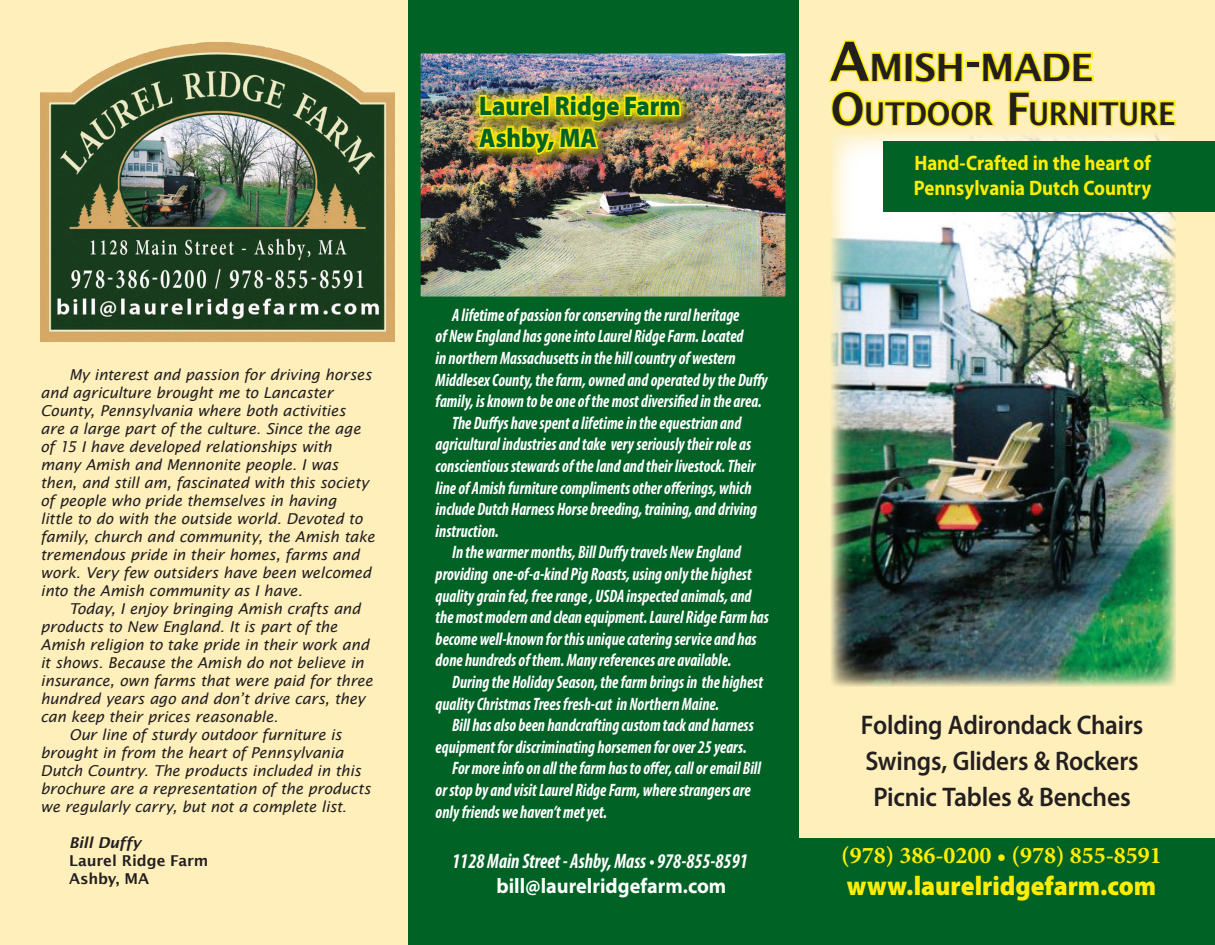
<style>
.page{position:relative;width:1215px;height:945px;background:#feefbb}
.page>*{position:absolute;margin:0;border:0;box-sizing:border-box;transform-origin:0 0}
.t1{font:600 37.8px "Lucida Sans";letter-spacing:-.02em;color:#231f20}
.t2{font:600 31.5px "Lucida Sans";letter-spacing:-.015em;color:#231f20;scale:.91 1}
.t3{font:600 27px "Myriad Pro";letter-spacing:-.01em;color:#231f20;scale:.93 1}
.t4{font:900 27px "Myriad Pro";color:#ffee01;scale:.95 1}
.t5{font:900 27px "Myriad Pro";color:#016226;scale:.9 1}
.t6{font:600 27px "Myriad Pro";letter-spacing:-.01em;color:#231f20;scale:.95 1}
.t7{font:700 24px "Minion Pro";color:#ffee01}
.t8{font:700 21px/25.2px "Myriad Pro";letter-spacing:-.005em;color:#ffee01;scale:.9 1}
.t9{font:italic 700 condensed 21px "Myriad Pro";color:#fff;scale:.9 1}
.t10{font:700 semi-expanded 21px "Myriad Pro";color:#fff;scale:.9 1}
.t11{font:italic 700 condensed 18px/21.6px "Myriad Pro";color:#fff;scale:.9 1}
.t12{font:italic 15px/18px "Lucida Sans";letter-spacing:-.01em;color:#231f20}
.t13{font:600 15px "Lucida Sans";letter-spacing:-.005em;color:#231f20}
.t14{font:italic 600 15px "Lucida Sans";letter-spacing:.005em;color:#231f20}
.s1{font-size:54px}
.s2{font-size:45px}
</style>
<div class="page">
<div style="left:829px;top:132px;width:348px;height:555px;background:#fff;opacity:.75"></div>
<img style="left:41px;top:43px;width:354px;height:299px">
<svg style="left:828px;top:40px;width:349px;height:87px"></svg>
<div style="left:884px;top:141px;width:331px;height:70px;background:#016226"></div>
<div style="left:799px;top:838px;width:416px;height:107px;background:#016226"></div>
<div style="left:409px;top:0;width:390px;height:945px;background:#016226"></div>
<img style="left:421px;top:54px;width:364px;height:242px">
<div style="left:416px;top:49px;width:374px;height:252px;border:4px solid #016226"></div>
<div style="left:464px;top:79px;width:232px;height:89px;background:#ffee01;opacity:.75"></div>
<div style="left:469px;top:85px;width:221px;height:79px;background:#ffee01;opacity:.75"></div>
<img style="left:476px;top:49px;width:206px;height:131px">
<p class="t5" style="left:479px;top:90px;width:225px">Laurel Ridge Farm</p>
<p class="t5" style="left:479px;top:123px;width:132px">Ashby, MA</p>
<p class="t12" style="left:40px;top:366px;width:336px;text-indent:28px">My interest and passion for driving horses and agriculture brought me to Lancaster County, Pennsylvania where both activities<br>are a large part of the culture. Since the age of 15 I have developed relationships with many Amish and Mennonite people. I was then, and still am, fascinated with this society of people who pride themselves in having<br>little to do with the outside world. Devoted to family, church and community, the Amish take tremendous pride in their homes, farms and work. Very few outsiders have been welcomed into the Amish community as I have.</p>
<p class="t12" style="left:40px;top:600px;width:334px;text-indent:28px">Today, I enjoy bringing Amish crafts and products to New England. It is part of the Amish religion to take pride in their work and it shows. Because the Amish do not believe in insurance, own farms that were paid for three hundred years ago and don’t drive cars, they can keep their prices reasonable.</p>
<p class="t12" style="left:40px;top:726px;width:332px;text-indent:28px">Our line of sturdy outdoor furniture is brought in from the heart of Pennsylvania Dutch Country. The products included in this brochure are a representation of the products we regularly carry, but not a complete list.</p>
<p class="t14" style="left:69px;top:834px;width:74px">Bill Duffy</p>
<p class="t13" style="left:69px;top:852px;width:141px">Laurel Ridge Farm</p>
<p class="t13" style="left:69px;top:870px;width:82px">Ashby, MA</p>
<p class="t11" style="left:436px;top:304px;width:371px;text-indent:16px">A lifetime of passion for conserving the rural heritage<br>of New England has gone into Laurel Ridge Farm. Located<br>in northern Massachusetts in the hill country of western Middlesex County, the farm, owned and operated by the Duffy family, is known to be one of the most diversified in the area.</p>
<p class="t11" style="left:436px;top:412px;width:359px;text-indent:16px">The Duffys have spent a lifetime in the equestrian and agricultural industries and take very seriously their role as conscientious stewards of the land and their livestock. Their line of Amish furniture compliments other offerings, which include Dutch Harness Horse breeding, training, and driving instruction.</p>
<p class="t11" style="left:436px;top:541px;width:372px;text-indent:16px">In the warmer months, Bill Duffy travels New England providing one-of-a-kind Pig Roasts, using only the highest quality grain fed, free range , USDA inspected animals, and the most modern and clean equipment. Laurel Ridge Farm has become well-known for this unique catering service and has done hundreds of them. Many references are available.</p>
<p class="t11" style="left:436px;top:671px;width:365px;text-indent:16px">During the Holiday Season, the farm brings in the highest quality Christmas Trees fresh-cut in Northern Maine.</p>
<p class="t11" style="left:436px;top:714px;width:355px;text-indent:16px">Bill has also been handcrafting custom tack and harness equipment for discriminating horsemen for over 25 years.</p>
<p class="t11" style="left:436px;top:757px;width:363px;text-indent:16px">For more info on all the farm has to offer, call or email Bill or stop by and visit Laurel Ridge Farm, where strangers are only friends we haven’t met yet.</p>
<p class="t9" style="left:452px;top:848px;width:330px">1128 Main Street - Ashby, Mass • 978-855-8591</p>
<p class="t10" style="left:496px;top:874px;width:257px">bill@laurelridgefarm.com</p>
<p class="t1" style="left:830px;top:46px;width:265px"><span class="s1">A</span>MISH<span class="s1">-</span>MADE</p>
<p class="t2" style="left:831px;top:95px;width:380px"><span class="s2">O</span>UTDOO R <span class="s2">F</span>URNITURE</p>
<p class="t8" style="left:914px;top:149px;width:266px">Hand-Crafted in the heart of<br>Pennsylvania Dutch Country</p>
<p class="t3" style="left:861px;top:708px;width:305px">Folding Adirondack Chairs</p>
<p class="t3" style="left:865px;top:744px;width:295px">Swings, Gliders &amp; Rockers</p>
<p class="t6" style="left:873px;top:780px;width:272px">Picnic Tables &amp; Benches</p>
<p class="t7" style="left:841px;top:838px;width:322px">(978) 386-0200 • (978) 855-8591</p>
<p class="t4" style="left:847px;top:871px;width:327px">www.laurelridgefarm.com</p>
</div>
